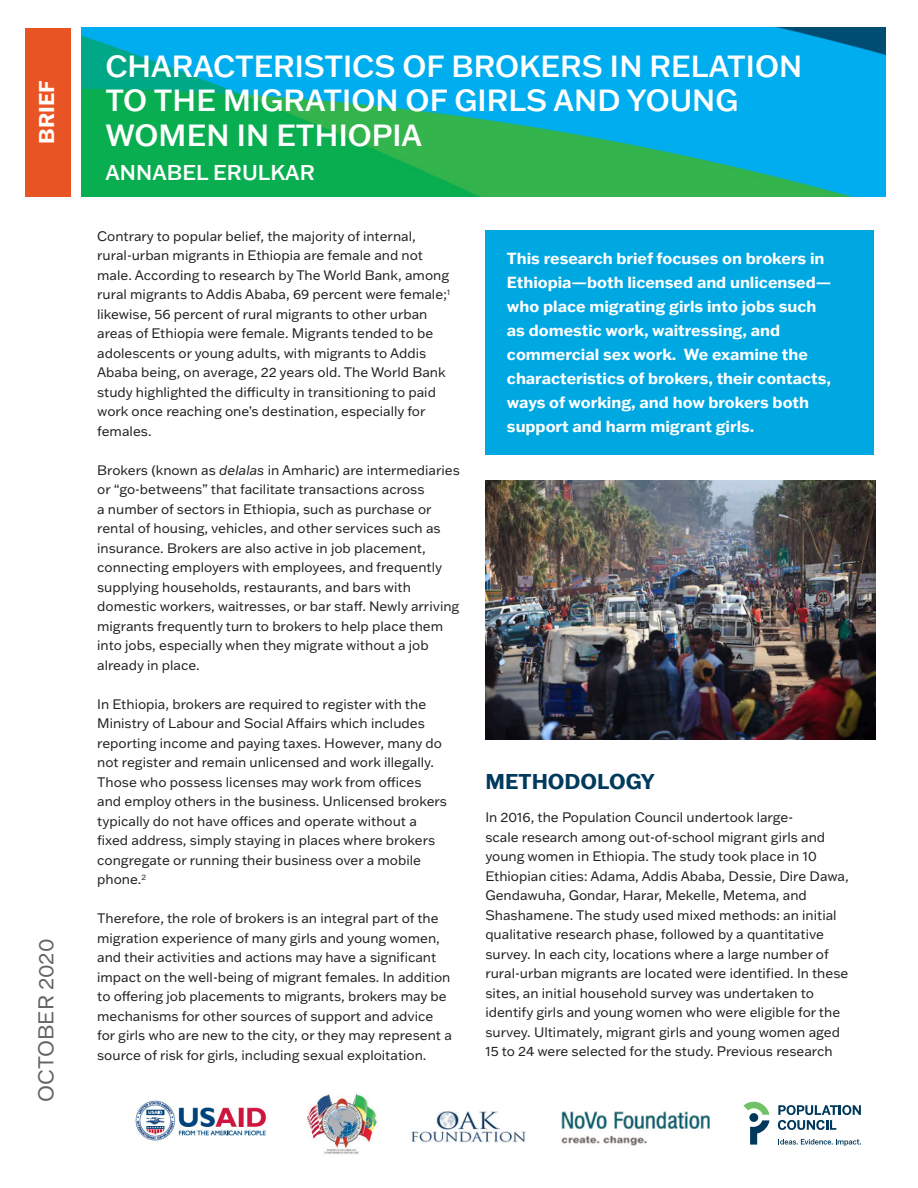
<style>
.page{position:relative;width:918px;height:1188px;background:#fff}
.page>*{position:absolute;margin:0;border:0;box-sizing:border-box;transform-origin:0 0}
.t1{font:500 30px/34.5px "Franklin Gothic ATF";color:#fff}
.t2{font:500 21px "Franklin Gothic ATF";color:#fff}
.t3{font:21px "Franklin Gothic ATF";color:#636366}
.SUBTITLE{font:700 21px "Franklin Gothic ATF";color:#003a5d}
.t4{font:700 21px "Franklin Gothic ATF";color:#fff}
.t5{font:700 15.75px/24px "Franklin Gothic ATF";color:#fff}
.t6{font:13.5px/19.5px "Franklin Gothic ATF";color:#231f20}
.s1{font-style:italic}
</style>
<div class="page">
<img style="left:81px;top:27px;width:805px;height:170px">
<svg style="left:778px;top:1105px;width:83px;height:25px"></svg>
<svg style="left:743px;top:1102px;width:26px;height:43px"></svg>
<svg style="left:778px;top:1139px;width:83px;height:7px"></svg>
<div style="left:25px;top:28px;width:45px;height:169px;background:#e95424"></div>
<div style="left:485px;top:231px;width:389px;height:224px;background:#00a8e2"></div>
<img style="left:485px;top:480px;width:390px;height:260px">
<img style="left:135px;top:1094px;width:575px;height:60px">
<p class="t4" style="left:32px;top:144px;width:65px;rotate:-90deg">BRIEF</p>
<p class="t3" style="left:32px;top:1102px;width:164px;rotate:-90deg">OCTOBER 2020</p>
<p class="t1" style="left:105px;top:48px;width:698px">CHARACTERISTICS OF BROKERS IN RELATION<br>TO THE MIGRATION OF GIRLS AND YOUNG<br>WOMEN IN ETHIOPIA</p>
<p class="t2" style="left:105px;top:158px;width:211px">ANNABEL ERULKAR</p>
<p class="t6" style="left:97px;top:226px;width:355px">Contrary to popular belief, the majority of internal, rural-urban migrants in Ethiopia are female and not male. According to research by The World Bank, among rural migrants to Addis Ababa, 69 percent were female;<sup>1 </sup>likewise, 56 percent of rural migrants to other urban areas of Ethiopia were female. Migrants tended to be adolescents or young adults, with migrants to Addis Ababa being, on average, 22 years old. The World Bank study highlighted the difficulty in transitioning to paid work once reaching one’s destination, especially for females.</p>
<p class="t6" style="left:97px;top:460px;width:364px">Brokers (known as <span class="s1">delalas</span> in Amharic) are intermediaries or “go-betweens” that facilitate transactions across<br>a number of sectors in Ethiopia, such as purchase or rental of housing, vehicles, and other services such as insurance. Brokers are also active in job placement, connecting employers with employees, and frequently supplying households, restaurants, and bars with domestic workers, waitresses, or bar staff. Newly arriving migrants frequently turn to brokers to help place them into jobs, especially when they migrate without a job already in place.</p>
<p class="t6" style="left:97px;top:694px;width:351px">In Ethiopia, brokers are required to register with the Ministry of Labour and Social Affairs which includes reporting income and paying taxes. However, many do not register and remain unlicensed and work illegally.<br>Those who possess licenses may work from offices and employ others in the business. Unlicensed brokers typically do not have offices and operate without a fixed address, simply staying in places where brokers congregate or running their business over a mobile phone.<sup>2</sup></p>
<p class="t6" style="left:97px;top:908px;width:356px">Therefore, the role of brokers is an integral part of the migration experience of many girls and young women, and their activities and actions may have a significant impact on the well-being of migrant females. In addition to offering job placements to migrants, brokers may be mechanisms for other sources of support and advice for girls who are new to the city, or they may represent a source of risk for girls, including sexual exploitation.</p>
<p class="t5" style="left:507px;top:246px;width:326px">This research brief focuses on brokers in Ethiopia—both licensed and unlicensed— who place migrating girls into jobs such as domestic work, waitressing, and commercial sex work. We examine the characteristics of brokers, their contacts, ways of working, and how brokers both support and harm migrant girls.</p>
<p class="SUBTITLE" style="left:485px;top:768px;width:171px">METHODOLOGY</p>
<p class="t6" style="left:485px;top:808px;width:365px">In 2016, the Population Council undertook large-<br>scale research among out-of-school migrant girls and young women in Ethiopia. The study took place in 10<br>Ethiopian cities: Adama, Addis Ababa, Dessie, Dire Dawa, Gendawuha, Gondar, Harar, Mekelle, Metema, and Shashamene. The study used mixed methods: an initial qualitative research phase, followed by a quantitative survey. In each city, locations where a large number of rural-urban migrants are located were identified. In these sites, an initial household survey was undertaken to identify girls and young women who were eligible for the survey. Ultimately, migrant girls and young women aged 15 to 24 were selected for the study. Previous research</p>
</div>
